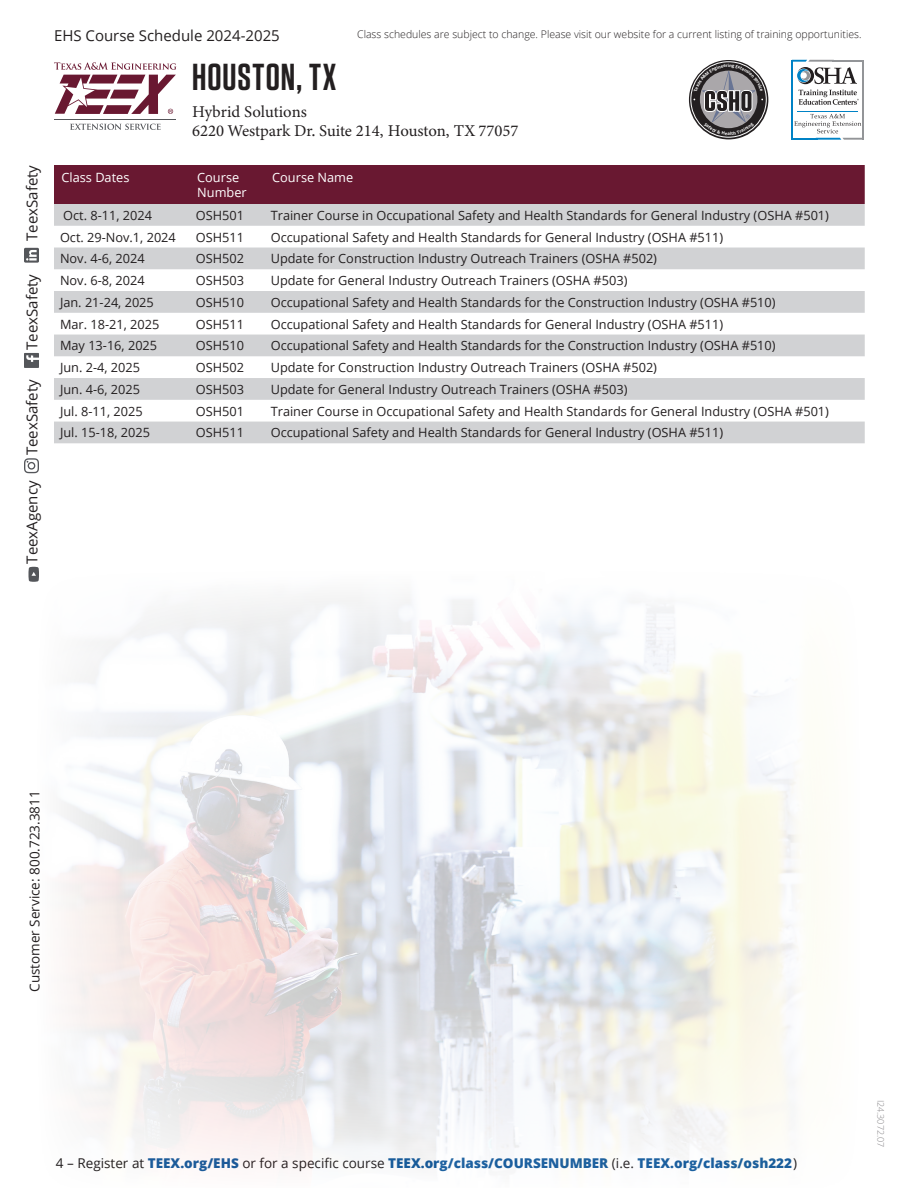
<style>
.page{position:relative;width:918px;height:1188px;background:#fff}
.page>*{position:absolute;margin:0;border:0;box-sizing:border-box;transform-origin:0 0}
.t1{font:600 37.5px "Tungsten";letter-spacing:.025em;color:#231f20}
.t2{font:900 29.55px "Tungsten";color:#231f20}
.Paragraph-11pt{font:16.5px/19.5px "Minion Variable Concept";color:#231f20}
.t3{font:15px "Open Sans";color:#231f20}
.t4{font:800 13.5px "Open Sans";color:#175d9e}
.t5{font:13.5px "Open Sans";color:#231f20}
.Table-Text_p{font:12.75px "Open Sans";color:#231f20}
.White_p{font:12.75px/14.2px "Open Sans";color:#fff}
.t6{font:300 10.5px "Open Sans";color:#231f20}
.t7{font:300 9px "Open Sans";color:#89878a}
.s1{font-weight:400;color:#231f20}
</style>
<div class="page">
<svg style="left:29px;top:567px;width:5px;height:15px"></svg>
<svg style="left:24px;top:458px;width:15px;height:15px"></svg>
<svg style="left:24px;top:353px;width:15px;height:15px"></svg>
<svg style="left:24px;top:248px;width:15px;height:15px"></svg>
<svg style="left:689px;top:60px;width:79px;height:79px"></svg>
<div style="left:691px;top:62px;width:75px;height:75px;border:1px solid #fff;border-radius:50%"></div>
<svg style="left:70px;top:124px;width:91px;height:6px"></svg>
<hr style="left:54px;top:119px;width:122px;height:1px;background:#54565a">
<svg style="left:54px;top:62px;width:122px;height:52px"></svg>
<svg style="left:799px;top:90px;width:60px;height:15px"></svg>
<hr style="left:791px;top:60px;width:2px;height:79px;background:#0082c5">
<svg style="left:793px;top:60px;width:64px;height:24px"></svg>
<hr style="left:832px;top:60px;width:32px;height:2px;background:#939598">
<hr style="left:862px;top:60px;width:2px;height:79px;background:#939598">
<hr style="left:798px;top:111px;width:60px;height:1px;background:#0082c5">
<svg style="left:793px;top:114px;width:69px;height:25px"></svg>
<img style="left:34px;top:567px;width:788px;height:600px">
<div style="left:54px;top:165px;width:811px;height:39px;background:#691831"></div>
<svg style="left:54px;top:204px;width:811px;height:239px;fill:#d1d2d4"></svg>
<svg style="left:693px;top:64px;width:70px;height:71px;background:#848387"></svg>
<p class="t3" style="left:22px;top:241px;width:77px;rotate:-90deg">TeexSafety</p>
<p class="t3" style="left:22px;top:350px;width:77px;rotate:-90deg">TeexSafety</p>
<p class="t3" style="left:22px;top:455px;width:77px;rotate:-90deg">TeexSafety</p>
<p class="t3" style="left:22px;top:564px;width:85px;rotate:-90deg">TeexAgency</p>
<p class="t3" style="left:54px;top:26px;width:227px">EHS Course Schedule 2024-2025</p>
<p class="t6" style="left:357px;top:27px;width:506px">Class schedules are subject to change. Please visit our website for a current listing of training opportunities.</p>
<h1 class="t1" style="left:192px;top:57px;width:146px">HOUSTON, TX</h1>
<p class="Paragraph-11pt" style="left:192px;top:102px;width:328px">Hybrid Solutions<br>6220 Westpark Dr. Suite 214, Houston, TX 77057</p>
<h2 class="t2" style="left:704px;top:84px;width:50px">CSHO</h2>
<p class="White_p" style="left:62px;top:170px;width:69px">Class Dates</p>
<p class="White_p" style="left:197px;top:170px;width:51px">Course<br>Number</p>
<p class="White_p" style="left:272px;top:170px;width:83px">Course Name</p>
<p class="Table-Text_p" style="left:63px;top:206px;width:90px">Oct. 8-11, 2024</p>
<p class="Table-Text_p" style="left:196px;top:206px;width:50px">OSH501</p>
<p class="Table-Text_p" style="left:271px;top:206px;width:560px">Trainer Course in Occupational Safety and Health Standards for General Industry (OSHA #501)</p>
<p class="Table-Text_p" style="left:60px;top:228px;width:117px">Oct. 29-Nov.1, 2024</p>
<p class="Table-Text_p" style="left:196px;top:228px;width:50px">OSH511</p>
<p class="Table-Text_p" style="left:271px;top:228px;width:454px">Occupational Safety and Health Standards for General Industry (OSHA #511)</p>
<p class="Table-Text_p" style="left:60px;top:250px;width:86px">Nov. 4-6, 2024</p>
<p class="Table-Text_p" style="left:196px;top:250px;width:50px">OSH502</p>
<p class="Table-Text_p" style="left:271px;top:250px;width:388px">Update for Construction Industry Outreach Trainers (OSHA #502)</p>
<p class="Table-Text_p" style="left:60px;top:272px;width:86px">Nov. 6-8, 2024</p>
<p class="Table-Text_p" style="left:196px;top:272px;width:50px">OSH503</p>
<p class="Table-Text_p" style="left:271px;top:272px;width:358px">Update for General Industry Outreach Trainers (OSHA #503)</p>
<p class="Table-Text_p" style="left:60px;top:293px;width:95px">Jan. 21-24, 2025</p>
<p class="Table-Text_p" style="left:196px;top:293px;width:50px">OSH510</p>
<p class="Table-Text_p" style="left:271px;top:293px;width:506px">Occupational Safety and Health Standards for the Construction Industry (OSHA #510)</p>
<p class="Table-Text_p" style="left:60px;top:315px;width:101px">Mar. 18-21, 2025</p>
<p class="Table-Text_p" style="left:196px;top:315px;width:50px">OSH511</p>
<p class="Table-Text_p" style="left:271px;top:315px;width:454px">Occupational Safety and Health Standards for General Industry (OSHA #511)</p>
<p class="Table-Text_p" style="left:60px;top:337px;width:99px">May 13-16, 2025</p>
<p class="Table-Text_p" style="left:196px;top:337px;width:50px">OSH510</p>
<p class="Table-Text_p" style="left:271px;top:337px;width:506px">Occupational Safety and Health Standards for the Construction Industry (OSHA #510)</p>
<p class="Table-Text_p" style="left:60px;top:359px;width:82px">Jun. 2-4, 2025</p>
<p class="Table-Text_p" style="left:196px;top:359px;width:50px">OSH502</p>
<p class="Table-Text_p" style="left:271px;top:359px;width:388px">Update for Construction Industry Outreach Trainers (OSHA #502)</p>
<p class="Table-Text_p" style="left:60px;top:380px;width:82px">Jun. 4-6, 2025</p>
<p class="Table-Text_p" style="left:196px;top:380px;width:50px">OSH503</p>
<p class="Table-Text_p" style="left:271px;top:380px;width:358px">Update for General Industry Outreach Trainers (OSHA #503)</p>
<p class="Table-Text_p" style="left:60px;top:402px;width:84px">Jul. 8-11, 2025</p>
<p class="Table-Text_p" style="left:196px;top:402px;width:50px">OSH501</p>
<p class="Table-Text_p" style="left:271px;top:402px;width:560px">Trainer Course in Occupational Safety and Health Standards for General Industry (OSHA #501)</p>
<p class="Table-Text_p" style="left:60px;top:424px;width:92px">Jul. 15-18, 2025</p>
<p class="Table-Text_p" style="left:196px;top:424px;width:50px">OSH511</p>
<p class="Table-Text_p" style="left:271px;top:424px;width:454px">Occupational Safety and Health Standards for General Industry (OSHA #511)</p>
<p class="t5" style="left:25px;top:992px;width:203px;rotate:-90deg">Customer Service: 800.723.3811</p>
<p class="t4" style="left:56px;top:1152px;width:743px"><span class="s1">4 – Register at</span> TEEX.org/EHS <span class="s1">or for a specific course</span> TEEX.org/class/COURSENUMBER <span class="s1">(i.e.</span> TEEX.org/class/osh222 <span class="s1">)</span></p>
<p class="t7" style="left:887px;top:1100px;width:49px;rotate:90deg">I24.3072.07</p>
</div>
